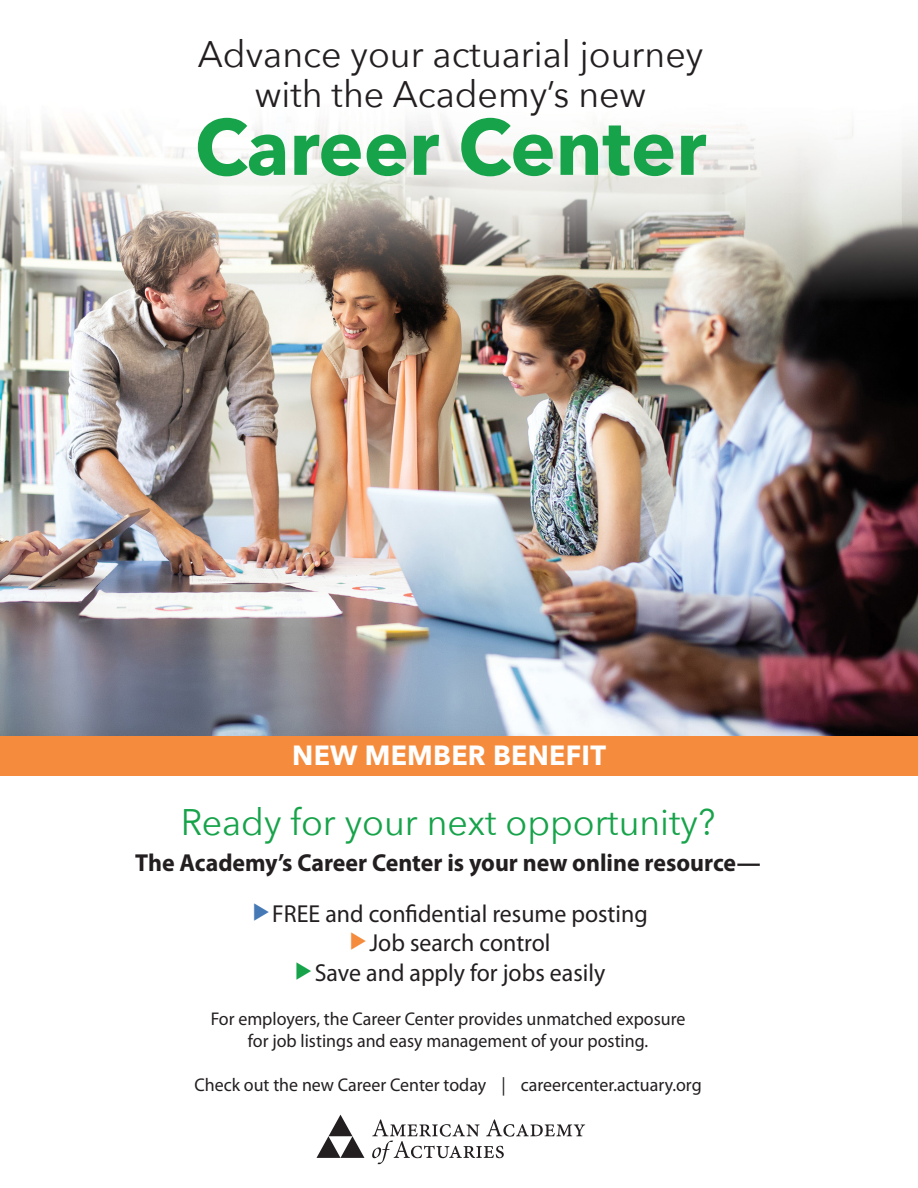
<style>
.page{position:relative;width:918px;height:1188px;background:#fff}
.page>*{position:absolute;margin:0;border:0;box-sizing:border-box;transform-origin:0 0}
.t1{font:700 78.45px "Avenir Next";color:#16a34a}
.t2{font:36.9px/40px "Avenir Next";color:#231f20;text-align:center}
.t3{font:36.9px "Avenir Next";color:#16a34a}
.t4{font:700 27.75px "Avenir Next";letter-spacing:.01em;color:#fff}
.t5{font:700 24.6px/51.4px "Myriad Pro";color:#231f20}
.t6{font:24.6px/29.2px "Myriad Pro";color:#231f20;text-align:center}
.t7{font:18.45px/22.2px "Myriad Pro";color:#231f20;text-align:center}
.s1{font-weight:400}
</style>
<div class="page">
<img style="left:0;top:120px;width:918px;height:616px">
<div style="left:0;top:736px;width:918px;height:39px;background:#f58b3c"></div>
<svg style="left:317px;top:1115px;width:47px;height:43px"></svg>
<svg style="left:372px;top:1119px;width:213px;height:45px"></svg>
<p class="t2" style="left:198px;top:33px;width:507px">Advance your actuarial journey with the Academy’s new</p>
<p class="t1" style="left:195px;top:79px;width:513px">Career Center</p>
<p class="t4" style="left:292px;top:731px;width:315px">NEW MEMBER BENEFIT</p>
<p class="t3" style="left:181px;top:791px;width:536px">Ready for your next opportunity?</p>
<p class="t5" style="left:272px;top:836px;width:490px;text-indent:-137px">The Academy’s Career Center is your new online resource—<br><span class="s1">FREE and confidential resume posting</span></p>
<p class="t6" style="left:315px;top:928px;width:292px">Job search control<br>Save and apply for jobs easily</p>
<p class="t7" style="left:211px;top:1007px;width:476px">For employers, the Career Center provides unmatched exposure for job listings and easy management of your posting.</p>
<p class="t7" style="left:194px;top:1074px;width:509px">Check out the new Career Center today | careercenter.actuary.org</p>
</div>
